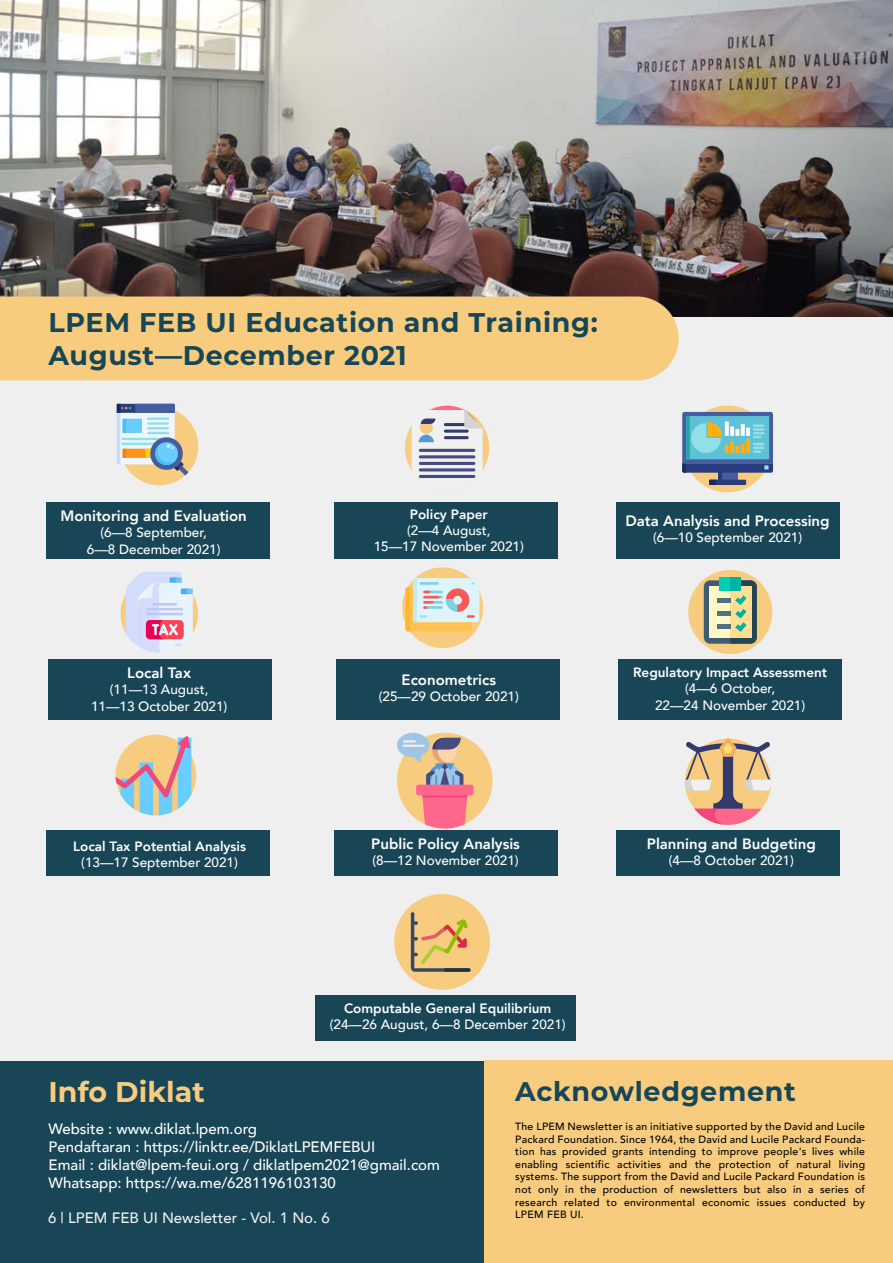
<style>
.page{position:relative;width:893px;height:1263px;background:#fff}
.page>*{position:absolute;margin:0;border:0;box-sizing:border-box;transform-origin:0 0}
.t1{font:700 28.5px "Montserrat";color:#f7cc7f}
.t2{font:700 27px/32.4px "Montserrat";letter-spacing:.025em;color:#174656}
.t3{font:500 15px/18px "Avenir";color:#fff}
.t4{font:800 15px "Avenir";color:#fff}
.t5{font:500 15px "Avenir";color:#efefef}
.t6{font:500 13.5px/16.2px "Avenir";color:#fff;text-align:center}
.t7{font:800 13.5px "Avenir";color:#fff}
.t8{font:500 10.5px/12.6px "Avenir";letter-spacing:.025em;color:#000;text-align:justify}
</style>
<div class="page">
<div style="left:0;top:985px;width:484px;height:278px;background:#184656"></div>
<div style="left:0;top:316px;width:893px;height:744px;background:#efefef"></div>
<div style="left:484px;top:1061px;width:409px;height:202px;background:#f7cc7f"></div>
<div style="left:46px;top:503px;width:224px;height:56px;background:#184656"></div>
<div style="left:334px;top:503px;width:223px;height:56px;background:#184656"></div>
<div style="left:616px;top:503px;width:224px;height:56px;background:#184656"></div>
<div style="left:48px;top:660px;width:224px;height:60px;background:#184656"></div>
<div style="left:336px;top:660px;width:224px;height:60px;background:#184656"></div>
<div style="left:618px;top:660px;width:224px;height:60px;background:#184656"></div>
<div style="left:46px;top:830px;width:224px;height:45px;background:#184656"></div>
<div style="left:334px;top:830px;width:223px;height:45px;background:#184656"></div>
<div style="left:616px;top:830px;width:224px;height:45px;background:#184656"></div>
<div style="left:684px;top:406px;width:87px;height:86px;background:#f7cc7f;border-radius:50%"></div>
<svg style="left:682px;top:412px;width:91px;height:73px;background:#74a1b1"></svg>
<div style="left:120px;top:407px;width:78px;height:78px;background:#f7cc7f;border-radius:50%"></div>
<svg style="left:117px;top:404px;width:71px;height:71px"></svg>
<svg style="left:116px;top:735px;width:80px;height:80px"></svg>
<svg style="left:685px;top:738px;width:86px;height:87px"></svg>
<svg style="left:397px;top:733px;width:96px;height:95px"></svg>
<hr style="left:403px;top:745px;width:22px;height:2px;background:#f0f0f0">
<svg style="left:405px;top:406px;width:84px;height:84px"></svg>
<svg style="left:121px;top:572px;width:77px;height:81px"></svg>
<div style="left:688px;top:570px;width:84px;height:84px;background:#f7cc7f;border-radius:50%"></div>
<div style="left:704px;top:580px;width:53px;height:64px;background:#3d5d72;border-radius:6px"></div>
<div style="left:709px;top:586px;width:42px;height:52px;background:#fff7c5"></div>
<div style="left:720px;top:577px;width:21px;height:13px;background:#00ceb4"></div>
<div style="left:730px;top:577px;width:11px;height:13px;background:#00b2a1"></div>
<div style="left:717px;top:598px;width:13px;height:5px;background:#4e7184"></div>
<div style="left:717px;top:611px;width:13px;height:5px;background:#4e7184"></div>
<div style="left:717px;top:624px;width:13px;height:5px;background:#4e7184"></div>
<svg style="left:730px;top:580px;width:27px;height:64px;background:#97aa83"></svg>
<div style="left:402px;top:567px;width:81px;height:81px;background:#f7cc7f;border-radius:50%"></div>
<svg style="left:405px;top:578px;width:78px;height:62px"></svg>
<div style="left:315px;top:996px;width:261px;height:45px;background:#184656"></div>
<svg style="left:394px;top:894px;width:96px;height:96px"></svg>
<img style="left:0;top:0;width:893px;height:316px">
<div style="left:0;top:296px;width:679px;height:84px;background:#f7cc7f"></div>
<h2 class="t2" style="left:48px;top:305px;width:551px">LPEM FEB UI Education and Training:<br>August—December 2021</h2>
<h3 class="t4" style="left:61px;top:504px;width:188px">Monitoring and Evaluation</h3>
<p class="t6" style="left:87px;top:524px;width:135px">(6—8 September,<br>6—8 December 2021)</p>
<p class="t7" style="left:410px;top:503px;width:80px">Policy Paper</p>
<p class="t6" style="left:374px;top:521px;width:152px">(2—4 August,<br>15—17 November 2021)</p>
<h3 class="t4" style="left:625px;top:509px;width:206px">Data Analysis and Processing</h3>
<p class="t6" style="left:653px;top:528px;width:151px">(6—10 September 2021)</p>
<h3 class="t4" style="left:127px;top:661px;width:65px">Local Tax</h3>
<p class="t6" style="left:91px;top:681px;width:138px">(11—13 August,<br>11—13 October 2021)</p>
<h3 class="t4" style="left:402px;top:668px;width:96px">Econometrics</h3>
<p class="t6" style="left:379px;top:687px;width:142px">(25—29 October 2021)</p>
<p class="t7" style="left:633px;top:662px;width:195px">Regulatory Impact Assessment</p>
<p class="t6" style="left:655px;top:680px;width:152px">(4—6 October,<br>22—24 November 2021)</p>
<h3 class="t4" style="left:136px;top:832px;width:112px">Ekonomi Makro</h3>
<h3 class="t3" style="left:130px;top:851px;width:125px">( 28-30 Juni 2021 )</h3>
<p class="t7" style="left:73px;top:836px;width:174px">Local Tax Potential Analysis</p>
<p class="t6" style="left:81px;top:854px;width:158px">(13—17 September 2021)</p>
<h3 class="t4" style="left:371px;top:832px;width:150px">Public Policy Analysis</h3>
<p class="t6" style="left:372px;top:851px;width:148px">(8—12 November 2021)</p>
<h3 class="t4" style="left:647px;top:832px;width:170px">Planning and Budgeting</h3>
<p class="t6" style="left:669px;top:851px;width:127px">(4—8 October 2021)</p>
<p class="t7" style="left:344px;top:998px;width:209px">Computable General Equilibrium</p>
<p class="t6" style="left:330px;top:1016px;width:237px">(24—26 August, 6—8 December 2021)</p>
<h1 class="t1" style="left:49px;top:1072px;width:158px">Info Diklat</h1>
<h3 class="t3" style="left:49px;top:1119px;width:393px">Website : www.diklat.lpem.org<br>Pendaftaran : https://linktr.ee/DiklatLPEMFEBUI<br>Email : diklat@lpem-feui.org / diklatlpem2021@gmail.com Whatsapp: https://wa.me/6281196103130</h3>
<h3 class="t5" style="left:48px;top:1204px;width:283px">6 | LPEM FEB UI Newsletter - Vol. 1 No. 6</h3>
<h2 class="t2" style="left:515px;top:1074px;width:282px">Acknowledgement</h2>
<p class="t8" style="left:515px;top:1119px;width:351px">The LPEM Newsletter is an initiative supported by the David and Lucile Packard Foundation. Since 1964, the David and Lucile Packard Founda&shy;tion has provided grants intending to improve people's lives while enabling scientific activities and the protection of natural living systems. The support from the David and Lucile Packard Foundation is not only in the production of newsletters but also in a series of research related to environmental economic issues conducted by LPEM FEB UI.</p>
</div>
